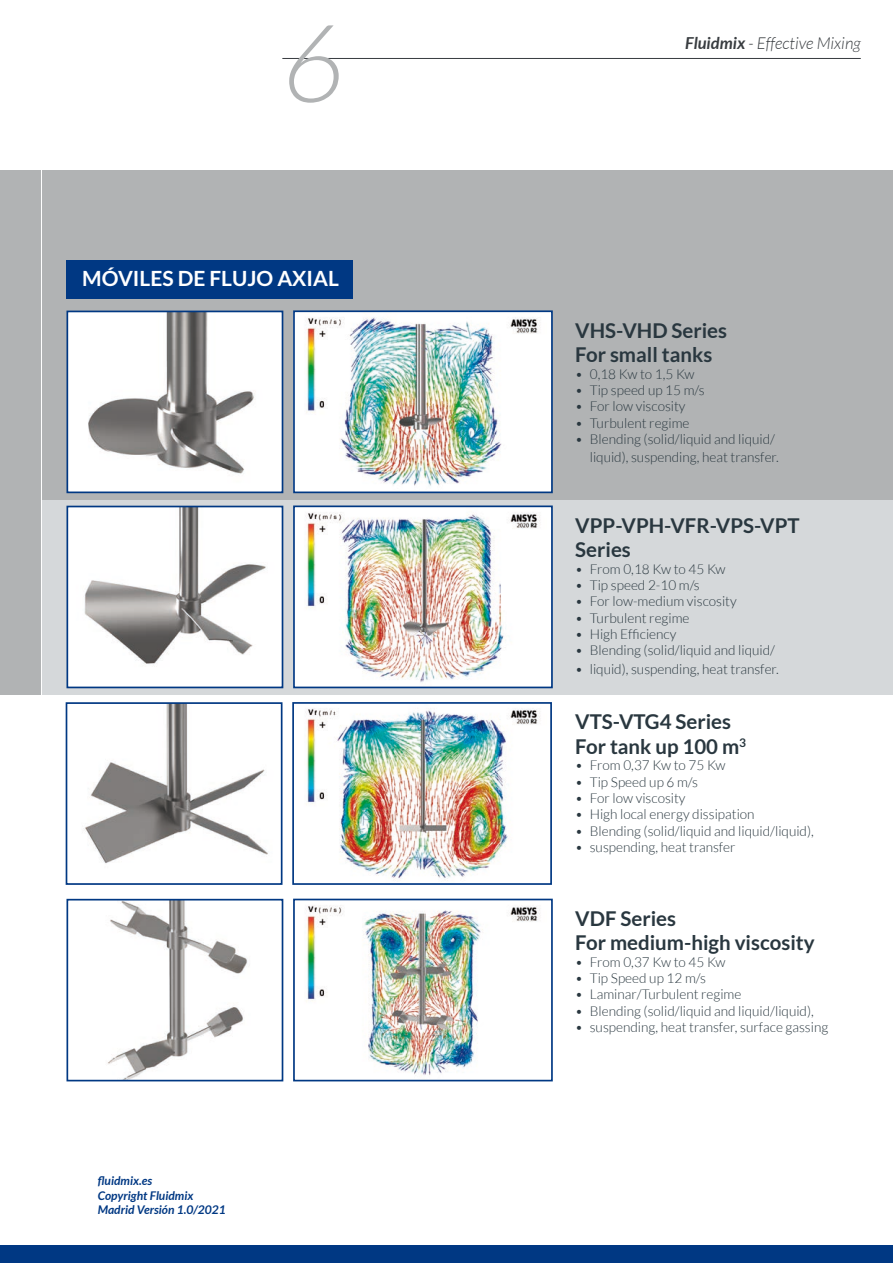
<style>
.page{position:relative;width:893px;height:1263px;background:#fff}
.page>*{position:absolute;margin:0;border:0;box-sizing:border-box;transform-origin:0 0}
.t1{font:italic 300 108px "Lato";color:#b1b3b4}
.t2{font:700 21px "Lato";color:#fff}
.t3{font:700 20.4px/24.6px "Lato";color:#29373f}
.t4{font:italic 300 16.5px "Lato";color:#383c40}
.t5{font:300 13.65px/18.5px "Lato";color:#29373f;text-align:right}
.t6{font:italic 700 12px/14.4px "Lato";color:#003883}
.s1{font-weight:700}
</style>
<div class="page">
<div style="left:42px;top:170px;width:851px;height:330px;background:#b1b3b4"></div>
<div style="left:42px;top:500px;width:851px;height:194px;background:#d5d8da"></div>
<div style="left:0;top:170px;width:40px;height:524px;background:#b1b3b4"></div>
<img style="left:69px;top:314px;width:211px;height:176px">
<div style="left:66px;top:311px;width:217px;height:182px;border:2px solid #003883"></div>
<img style="left:69px;top:509px;width:211px;height:176px">
<div style="left:66px;top:506px;width:217px;height:182px;border:2px solid #003883"></div>
<img style="left:84px;top:705px;width:184px;height:159px">
<div style="left:66px;top:702px;width:216px;height:183px;border:2px solid #003883"></div>
<img style="left:296px;top:313px;width:254px;height:177px">
<div style="left:293px;top:310px;width:260px;height:183px;border:2px solid #003883"></div>
<img style="left:296px;top:508px;width:254px;height:177px">
<div style="left:293px;top:505px;width:260px;height:183px;border:2px solid #003883"></div>
<img style="left:306px;top:708px;width:234px;height:171px">
<div style="left:292px;top:702px;width:260px;height:183px;border:2px solid #003883"></div>
<img style="left:306px;top:905px;width:234px;height:171px">
<div style="left:293px;top:899px;width:260px;height:182px;border:2px solid #003883"></div>
<div style="left:66px;top:260px;width:287px;height:38px;background:#003883"></div>
<hr style="left:282px;top:58px;width:579px;height:1px;background:#383c40">
<img style="left:108px;top:902px;width:142px;height:176px">
<div style="left:66px;top:899px;width:217px;height:182px;border:2px solid #003883"></div>
<div style="left:0;top:1246px;width:893px;height:17px;background:#003883"></div>
<h1 class="t1" style="left:282px;top:5px;width:64px">6</h1>
<h2 class="t2" style="left:82px;top:266px;width:258px">MÓVILES DE FLUJO AXIAL</h2>
<p class="t6" style="left:98px;top:1174px;width:129px">fluidmix.es<br>Copyright Fluidmix<br>Madrid Versión 1.0/2021</p>
<p class="t4" style="left:685px;top:35px;width:177px"><span class="s1">Fluidmix</span> - Effective Mixing</p>
<h3 class="t3" style="left:575px;top:318px;width:153px">VHS-VHD Series<br>For small tanks</h3>
<p class="t5" style="left:575px;top:364px;width:121px">• 0,18 Kw to 1,5 Kw</p>
<p class="t5" style="left:575px;top:381px;width:131px">• Tip speed up 15 m/s</p>
<p class="t5" style="left:575px;top:397px;width:112px">• For low viscosity</p>
<p class="t5" style="left:575px;top:413px;width:116px">• Turbulent regime</p>
<p class="t5" style="left:575px;top:430px;width:205px">• Blending (solid/liquid and liquid/ liquid), suspending, heat transfer.</p>
<h3 class="t3" style="left:575px;top:513px;width:226px">VPP-VPH-VFR-VPS-VPT<br>Series</h3>
<p class="t5" style="left:575px;top:559px;width:152px">• From 0,18 Kw to 45 Kw</p>
<p class="t5" style="left:575px;top:576px;width:126px">• Tip speed 2-10 m/s</p>
<p class="t5" style="left:575px;top:592px;width:163px">• For low-medium viscosity</p>
<p class="t5" style="left:575px;top:608px;width:116px">• Turbulent regime</p>
<p class="t5" style="left:575px;top:625px;width:103px">• High Efficiency</p>
<p class="t5" style="left:575px;top:641px;width:201px">• Blending (solid/liquid and liquid/</p>
<p class="t5" style="left:575px;top:660px;width:205px">• liquid), suspending, heat transfer.</p>
<h3 class="t3" style="left:575px;top:709px;width:172px">VTS-VTG4 Series<br>For tank up 100 m<sup>3</sup></h3>
<p class="t5" style="left:575px;top:756px;width:152px">• From 0,37 Kw to 75 Kw</p>
<p class="t5" style="left:575px;top:772px;width:124px">• Tip Speed up 6 m/s</p>
<p class="t5" style="left:575px;top:789px;width:112px">• For low viscosity</p>
<p class="t5" style="left:575px;top:805px;width:181px">• High local energy dissipation</p>
<p class="t5" style="left:575px;top:821px;width:240px">• Blending (solid/liquid and liquid/liquid),</p>
<p class="t5" style="left:575px;top:838px;width:162px">• suspending, heat transfer</p>
<h3 class="t3" style="left:575px;top:906px;width:241px">VDF Series<br>For medium-high viscosity</h3>
<p class="t5" style="left:575px;top:953px;width:152px">• From 0,37 Kw to 45 Kw</p>
<p class="t5" style="left:575px;top:969px;width:132px">• Tip Speed up 12 m/s</p>
<p class="t5" style="left:575px;top:985px;width:168px">• Laminar/Turbulent regime</p>
<p class="t5" style="left:575px;top:1002px;width:240px">• Blending (solid/liquid and liquid/liquid),</p>
<p class="t5" style="left:575px;top:1018px;width:254px">• suspending, heat transfer, surface gassing</p>
</div>
